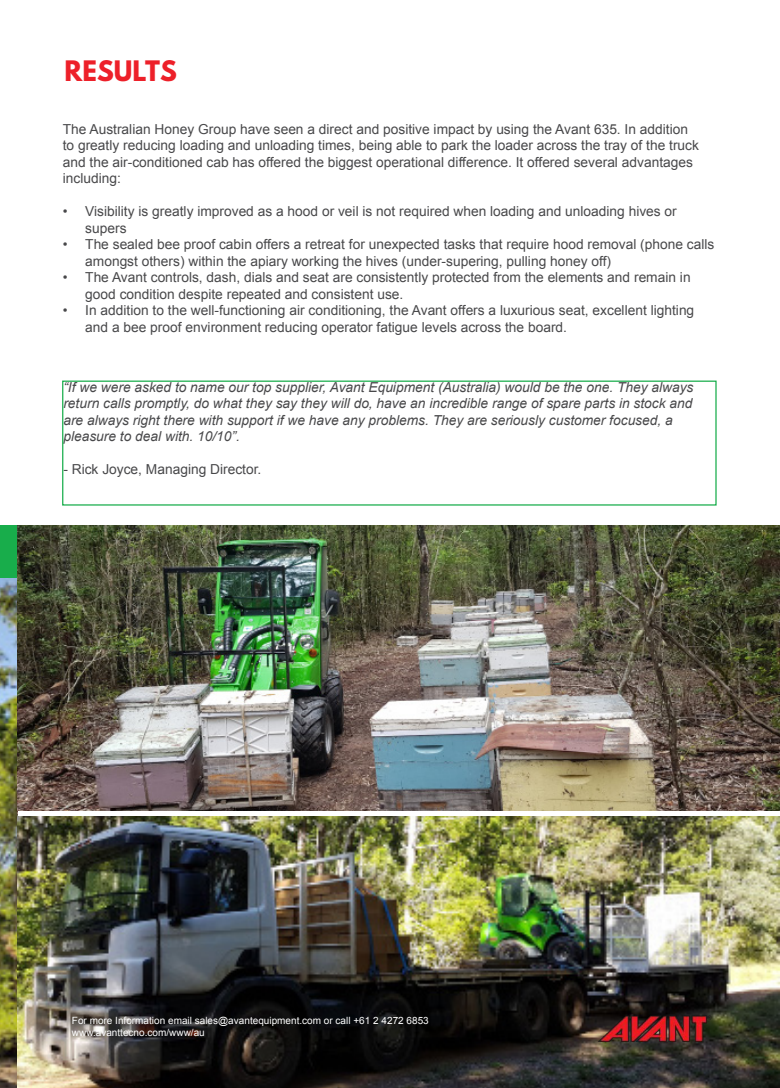
<style>
.page{position:relative;width:780px;height:1088px;background:#fff}
.page>*{position:absolute;margin:0;border:0;box-sizing:border-box;transform-origin:0 0}
.t1{font:700 25px "League Spartan";color:#ed2029}
.t2{font:13.75px/16.5px "Arial";color:#48484a}
.t3{font:italic 13.75px/16.5px "Arial";color:#48484a}
.t4{font:10px/12px "Arial";color:#fff}
</style>
<div class="page">
<img style="left:0;top:526px;width:779px;height:562px">
<div style="left:0;top:526px;width:18px;height:52px;background:#18ad4b"></div>
<div style="left:62px;top:380px;width:654px;height:125px;border:1px solid #18ad4b"></div>
<hr style="left:18px;top:811px;width:762px;height:4px;background:#fff">
<img style="left:594px;top:997px;width:123px;height:56px">
<h1 class="t1" style="left:65px;top:60px;width:114px">RESULTS</h1>
<p class="t2" style="left:63px;top:121px;width:637px">The Australian Honey Group have seen a direct and positive impact by using the Avant 635. In addition to greatly reducing loading and unloading times, being able to park the loader across the tray of the truck and the air-conditioned cab has offered the biggest operational difference. It offered several advantages including:</p>
<p class="t2" style="left:85px;top:204px;width:593px;text-indent:-23px">• Visibility is greatly improved as a hood or veil is not required when loading and unloading hives or supers</p>
<p class="t2" style="left:85px;top:237px;width:630px;text-indent:-23px">• The sealed bee proof cabin offers a retreat for unexpected tasks that require hood removal (phone calls amongst others) within the apiary working the hives (under-supering, pulling honey off)</p>
<p class="t2" style="left:85px;top:270px;width:607px;text-indent:-23px">• The Avant controls, dash, dials and seat are consistently protected from the elements and remain in good condition despite repeated and consistent use.</p>
<p class="t2" style="left:85px;top:303px;width:610px;text-indent:-23px">• In addition to the well-functioning air conditioning, the Avant offers a luxurious seat, excellent lighting and a bee proof environment reducing operator fatigue levels across the board.</p>
<p class="t3" style="left:63px;top:379px;width:631px">“If we were asked to name our top supplier, Avant Equipment (Australia) would be the one. They always return calls promptly, do what they say they will do, have an incredible range of spare parts in stock and are always right there with support if we have any problems. They are seriously customer focused, a pleasure to deal with. 10/10”.</p>
<p class="t2" style="left:63px;top:461px;width:199px">- Rick Joyce, Managing Director.</p>
<p class="t4" style="left:72px;top:1014px;width:358px">For more Information email sales@avantequipment.com or call +61 2 4272 6853 www.avanttecno.com/www/au</p>
</div>
